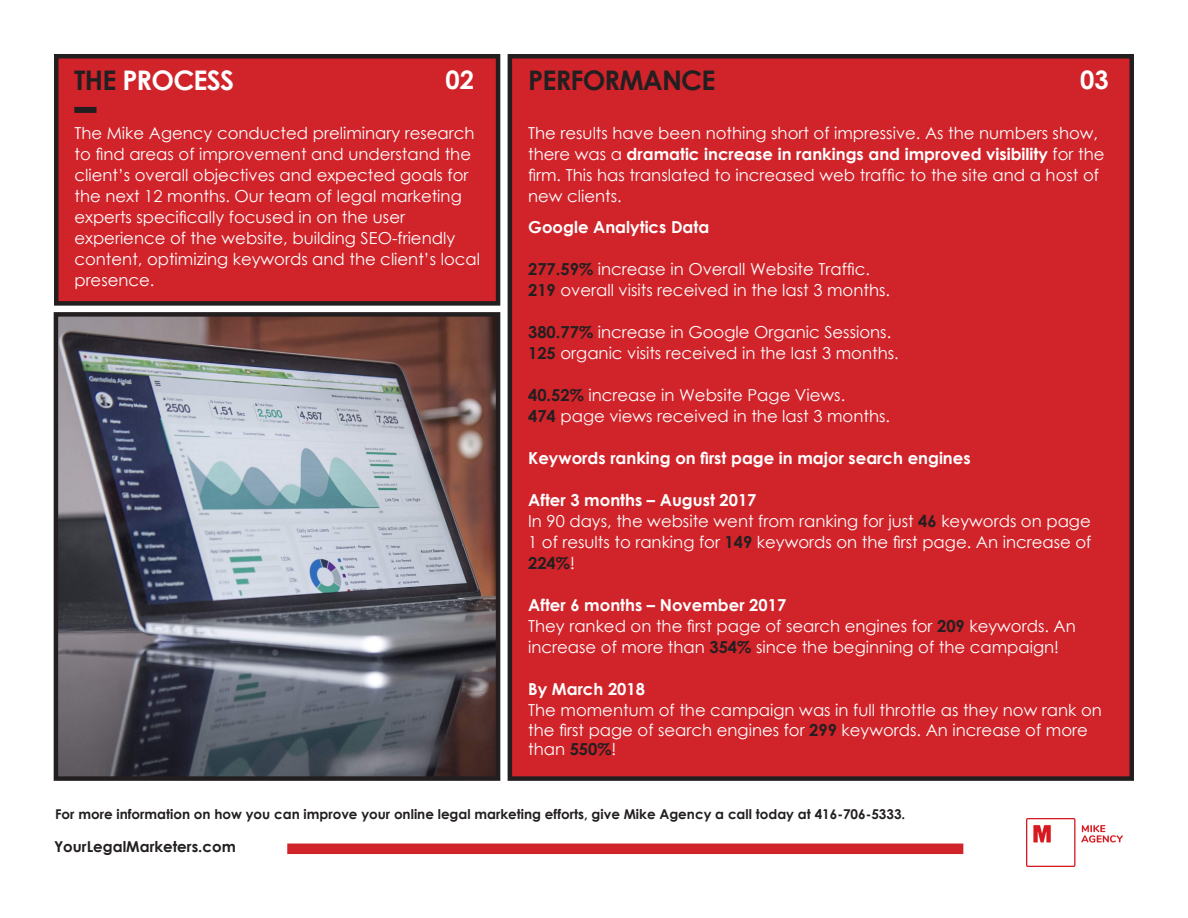
<style>
.page{position:relative;width:1188px;height:918px;background:#fff}
.page>*{position:absolute;margin:0;border:0;box-sizing:border-box;transform-origin:0 0}
.t1{font:700 27px "Century Gothic";letter-spacing:-.03em;color:#231f20}
.t2{font:700 27px "Century Gothic";letter-spacing:-.03em;color:#fff}
.t3{font:700 25.5px "Century Gothic";color:#fff}
.t4{font:16.5px/21px "Century Gothic";color:#fff}
.t5{font:700 16.5px "Century Gothic";color:#fff}
.t6{font:700 15px "Century Gothic";color:#231f20}
.t7{font:700 13.5px "Century Gothic";color:#231f20}
.s1{color:#231f20}
.s2{font-weight:700}
.s3{font-weight:700;color:#231f20}
</style>
<div class="page">
<div style="left:56px;top:56px;width:442px;height:247px;background:#d1232a"></div>
<div style="left:54px;top:54px;width:446px;height:252px;border:4px solid #231f20"></div>
<div style="left:510px;top:56px;width:622px;height:723px;background:#d1232a"></div>
<div style="left:508px;top:54px;width:626px;height:727px;border:4px solid #231f20"></div>
<div style="left:287px;top:844px;width:676px;height:10px;background:#d1232a"></div>
<img style="left:1026px;top:818px;width:96px;height:49px">
<div style="left:74px;top:107px;width:23px;height:6px;background:#231f20"></div>
<img style="left:59px;top:317px;width:436px;height:459px">
<div style="left:54px;top:312px;width:446px;height:469px;border:4px solid #231f20"></div>
<p class="t2" style="left:74px;top:60px;width:161px"><span class="s1">THE</span> PROCESS</p>
<p class="t3" style="left:446px;top:61px;width:30px">02</p>
<p class="t1" style="left:528px;top:60px;width:189px">PERFORMANCE</p>
<p class="t3" style="left:1080px;top:61px;width:30px">03</p>
<p class="t4" style="left:74px;top:122px;width:407px">The Mike Agency conducted preliminary research to find areas of improvement and understand the client’s overall objectives and expected goals for the next 12 months. Our team of legal marketing experts specifically focused in on the user experience of the website, building SEO-friendly content, optimizing keywords and the client’s local presence.</p>
<p class="t4" style="left:528px;top:122px;width:578px">The results have been nothing short of impressive. As the numbers show, there was a <span class="s2">dramatic increase in rankings and improved visibility</span> for the firm. This has translated to increased web traffic to the site and a host of new clients.</p>
<p class="t5" style="left:528px;top:214px;width:183px">Google Analytics Data</p>
<p class="t4" style="left:528px;top:258px;width:343px"><span class="s3">277.59%</span> increase in Overall Website Traffic.</p>
<p class="t4" style="left:528px;top:279px;width:363px"><span class="s3">219</span> overall visits received in the last 3 months.</p>
<p class="t4" style="left:528px;top:321px;width:365px"><span class="s3">380.77%</span> increase in Google Organic Sessions.</p>
<p class="t4" style="left:528px;top:342px;width:372px"><span class="s3">125</span> organic visits received in the last 3 months.</p>
<p class="t4" style="left:528px;top:384px;width:319px"><span class="s3">40.52%</span> increase in Website Page Views.</p>
<p class="t4" style="left:528px;top:405px;width:363px"><span class="s3">474</span> page views received in the last 3 months.</p>
<p class="t5" style="left:528px;top:445px;width:444px">Keywords ranking on first page in major search engines</p>
<p class="t5" style="left:528px;top:487px;width:230px">After 3 months – August 2017</p>
<p class="t4" style="left:528px;top:510px;width:565px;text-align:justify">In 90 days, the website went from ranking for just <span class="s3">46</span> keywords on page 1 of results to ranking for <span class="s3">149</span> keywords on the first page. An increase of <span class="s3">224%</span>!</p>
<p class="t5" style="left:528px;top:592px;width:260px">After 6 months – November 2017</p>
<p class="t4" style="left:528px;top:615px;width:549px">They ranked on the first page of search engines for <span class="s3">209</span> keywords. An increase of more than <span class="s3">354%</span> since the beginning of the campaign!</p>
<p class="t5" style="left:528px;top:676px;width:118px">By March 2018</p>
<p class="t4" style="left:528px;top:700px;width:575px;line-height:19.8px">The momentum of the campaign was in full throttle as they now rank on the first page of search engines for <span class="s3">299</span> keywords. An increase of more than <span class="s3">550%</span>!</p>
<p class="t7" style="left:55px;top:804px;width:852px">For more information on how you can improve your online legal marketing efforts, give Mike Agency a call today at 416-706-5333.</p>
<p class="t6" style="left:54px;top:836px;width:183px">YourLegalMarketers.com</p>
</div>
